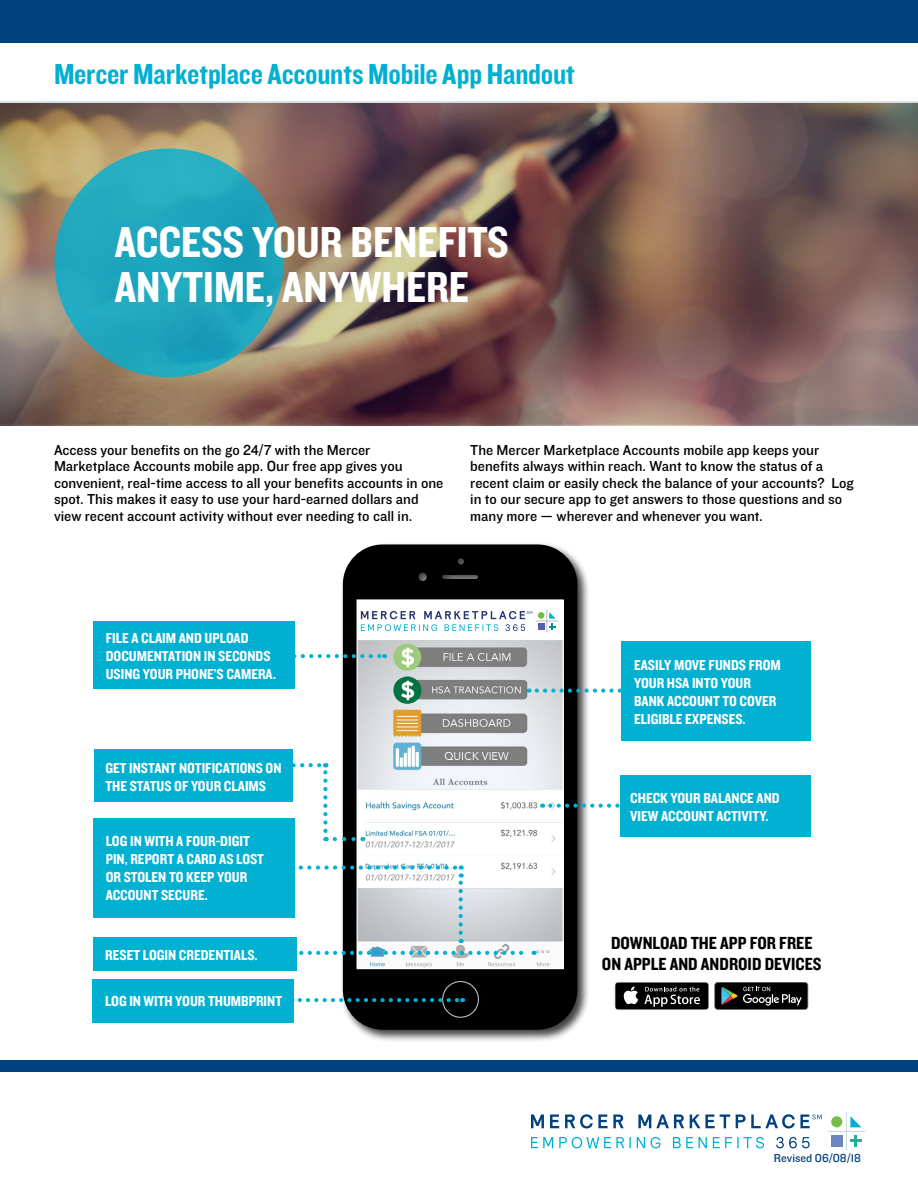
<style>
.page{position:relative;width:918px;height:1188px;background:#fff}
.page>*{position:absolute;margin:0;border:0;box-sizing:border-box;transform-origin:0 0}
.t1{font:45px/45px "Knockout 50 Welterweight";color:#fff}
.t2{font:30px "Knockout 50 Welterweight";letter-spacing:-.01em;color:#00b0d3}
.t3{font:18.15px/21.8px "Knockout 50 Welterweight";color:#000;text-align:center}
.t4{font:15px/16.5px "Knockout 31 Junior Middlewt";color:#000}
.t5{font:15px/18px "Knockout 50 Welterweight";color:#fff}
.t6{font:12px "Knockout 31 Junior Middlewt";color:#004280}
</style>
<div class="page">
<img style="left:0;top:101px;width:918px;height:324px">
<div style="left:0;top:1060px;width:917px;height:12px;background:#004280"></div>
<div style="left:0;top:0;width:918px;height:43px;background:#004280"></div>
<div style="left:55px;top:148px;width:229px;height:229px;background:#1fa7be;border-radius:50%"></div>
<div style="left:831px;top:1116px;width:11px;height:11px;background:#72bf44;border-radius:50%"></div>
<hr style="left:828px;top:1131px;width:37px;height:1px;background:#cbd6df">
<hr style="left:846px;top:1113px;width:1px;height:37px;background:#cbd6df">
<div style="left:831px;top:1135px;width:11px;height:12px;background:#6f85c2"></div>
<svg style="left:850px;top:1116px;width:11px;height:11px"></svg>
<svg style="left:850px;top:1135px;width:12px;height:12px"></svg>
<svg style="left:531px;top:1137px;width:22px;height:11px"></svg>
<svg style="left:559px;top:1137px;width:72px;height:11px"></svg>
<svg style="left:637px;top:1137px;width:8px;height:11px"></svg>
<svg style="left:651px;top:1137px;width:9px;height:11px"></svg>
<svg style="left:673px;top:1137px;width:34px;height:11px"></svg>
<svg style="left:713px;top:1137px;width:51px;height:11px"></svg>
<svg style="left:776px;top:1137px;width:34px;height:11px"></svg>
<svg style="left:531px;top:1115px;width:13px;height:13px"></svg>
<svg style="left:550px;top:1115px;width:9px;height:13px"></svg>
<svg style="left:565px;top:1114px;width:59px;height:14px"></svg>
<svg style="left:638px;top:1115px;width:46px;height:13px"></svg>
<svg style="left:690px;top:1115px;width:40px;height:13px"></svg>
<svg style="left:736px;top:1114px;width:86px;height:14px"></svg>
<div style="left:340px;top:542px;width:250px;height:500px;background:#000;opacity:.75"></div>
<svg style="left:343px;top:544px;width:234px;height:486px;background:#0b0b0b"></svg>
<img style="left:359px;top:601px;width:203px;height:366px">
<div style="left:357px;top:599px;width:207px;height:370px;border:1px solid #fff"></div>
<div style="left:443px;top:982px;width:35px;height:35px;background:#000;border-radius:50%"></div>
<div style="left:442px;top:981px;width:37px;height:37px;border:1px solid #bcbec0;border-radius:50%"></div>
<svg style="left:550px;top:804px;width:71px;height:4px"></svg>
<div style="left:621px;top:775px;width:190px;height:61px;background:#02b0d2"></div>
<svg style="left:537px;top:689px;width:85px;height:4px"></svg>
<div style="left:622px;top:641px;width:189px;height:99px;background:#02b0d2"></div>
<div style="left:93px;top:818px;width:202px;height:99px;background:#02b0d2"></div>
<div style="left:93px;top:937px;width:204px;height:33px;background:#02b0d2"></div>
<svg style="left:299px;top:951px;width:236px;height:4px"></svg>
<svg style="left:295px;top:654px;width:90px;height:4px"></svg>
<div style="left:93px;top:621px;width:202px;height:67px;background:#00b0d3"></div>
<div style="left:615px;top:982px;width:94px;height:28px;background:#5d5f60;border-radius:3px"></div>
<div style="left:615px;top:983px;width:93px;height:26px;background:#000;border-radius:3px"></div>
<svg style="left:623px;top:986px;width:15px;height:18px"></svg>
<svg style="left:644px;top:987px;width:56px;height:20px"></svg>
<svg style="left:715px;top:982px;width:93px;height:28px;background:#272a29"></svg>
<svg style="left:301px;top:866px;width:162px;height:67px"></svg>
<div style="left:361px;top:601px;width:198px;height:37px;background:#fff"></div>
<svg style="left:361px;top:610px;width:197px;height:22px"></svg>
<div style="left:94px;top:749px;width:199px;height:53px;background:#00b0d3"></div>
<svg style="left:335px;top:837px;width:28px;height:4px"></svg>
<svg style="left:293px;top:763px;width:34px;height:68px"></svg>
<div style="left:93px;top:979px;width:201px;height:43px;background:#00b0d3"></div>
<svg style="left:300px;top:998px;width:163px;height:4px"></svg>
<h2 class="t2" style="left:54px;top:54px;width:522px">Mercer Marketplace Accounts Mobile App Handout</h2>
<h1 class="t1" style="left:115px;top:218px;width:396px">ACCESS YOUR BENEFITS<br>ANYTIME, ANYWHERE</h1>
<p class="t4" style="left:54px;top:441px;width:391px">Access your benefits on the go 24/7 with the Mercer Marketplace Accounts mobile app. Our free app gives you convenient, real-time access to all your benefits accounts in one spot. This makes it easy to use your hard-earned dollars and view recent account activity without ever needing to call in.</p>
<p class="t4" style="left:470px;top:441px;width:385px">The Mercer Marketplace Accounts mobile app keeps your benefits always within reach. Want to know the status of a recent claim or easily check the balance of your accounts? Log in to our secure app to get answers to those questions and so many more — wherever and whenever you want.</p>
<p class="t5" style="left:106px;top:628px;width:172px">FILE A CLAIM AND UPLOAD<br>DOCUMENTATION IN SECONDS<br>USING YOUR PHONE’S CAMERA.</p>
<p class="t5" style="left:105px;top:759px;width:178px">GET INSTANT NOTIFICATIONS ON<br>THE STATUS OF YOUR CLAIMS</p>
<p class="t5" style="left:106px;top:831px;width:160px">LOG IN WITH A FOUR-DIGIT<br>PIN, REPORT A CARD AS LOST<br>OR STOLEN TO KEEP YOUR<br>ACCOUNT SECURE.</p>
<p class="t5" style="left:105px;top:946px;width:154px">RESET LOGIN CREDENTIALS.</p>
<p class="t5" style="left:105px;top:992px;width:179px">LOG IN WITH YOUR THUMBPRINT</p>
<p class="t5" style="left:634px;top:655px;width:148px">EASILY MOVE FUNDS FROM<br>YOUR HSA INTO YOUR<br>BANK ACCOUNT TO COVER<br>ELIGIBLE EXPENSES.</p>
<p class="t5" style="left:630px;top:788px;width:151px">CHECK YOUR BALANCE AND<br>VIEW ACCOUNT ACTIVITY.</p>
<p class="t3" style="left:602px;top:931px;width:221px">DOWNLOAD THE APP FOR FREE<br>ON APPLE AND ANDROID DEVICES</p>
<p class="t6" style="left:774px;top:1150px;width:89px">Revised 06/08/18</p>
</div>
